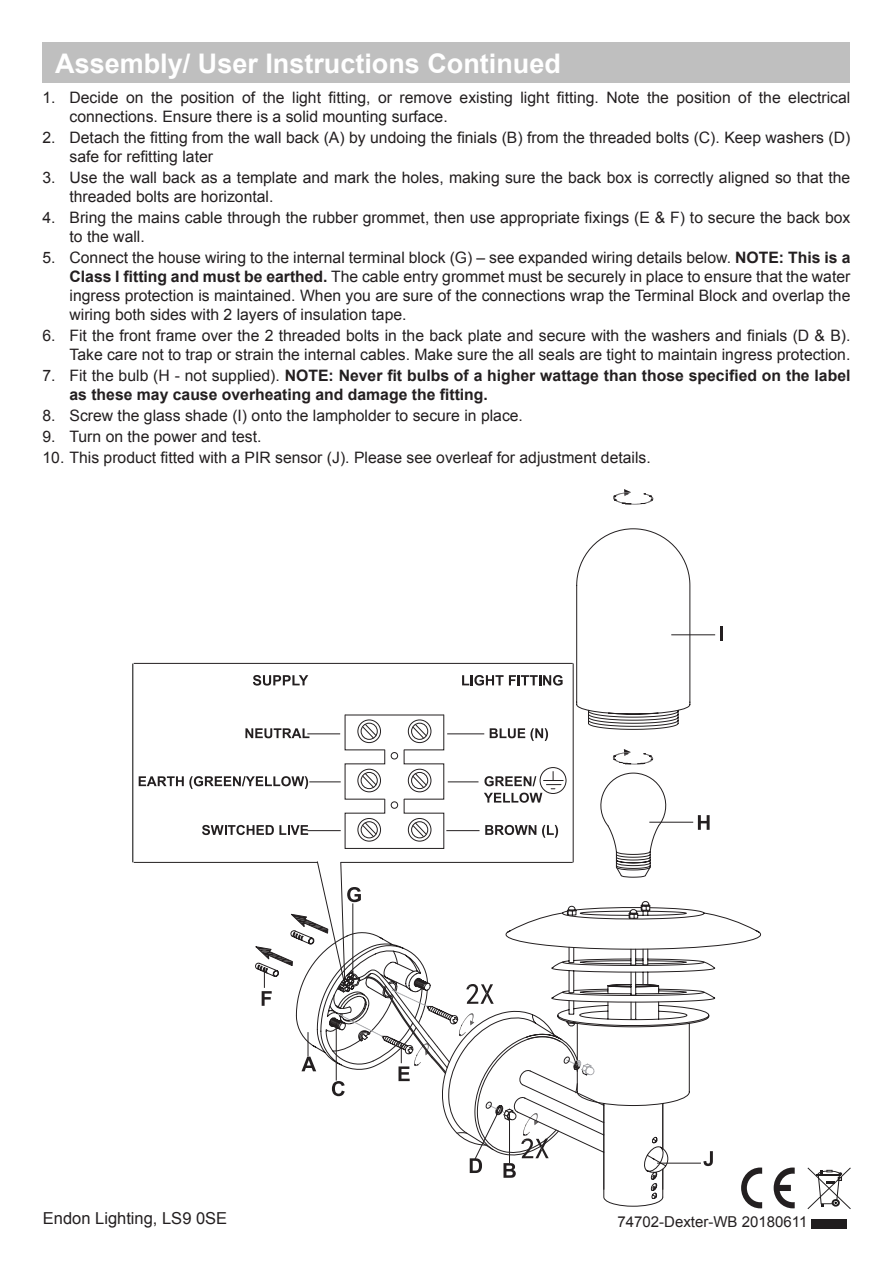
<style>
.page{position:relative;width:893px;height:1263px;background:#fff}
.page>*{position:absolute;margin:0;border:0;box-sizing:border-box;transform-origin:0 0}
.t1{font:700 27px "Arial";color:#fff}
.t2{font:16.5px "Arial";color:#231f20}
.t3{font:15.75px/18.9px "Arial";color:#231f20}
.t4{font:700 15.75px/18.9px "Arial";color:#231f20}
.t5{font:15px "Arial";color:#231f20}
.s1{font-weight:700}
.s2{font-weight:400}
</style>
<div class="page">
<div style="left:43px;top:43px;width:807px;height:40px;background:#bfbfbf"></div>
<svg style="left:741px;top:1167px;width:21px;height:41px"></svg>
<svg style="left:774px;top:1167px;width:21px;height:41px"></svg>
<svg style="left:807px;top:1167px;width:44px;height:42px"></svg>
<div style="left:811px;top:1219px;width:36px;height:9px;background:#201d1e"></div>
<svg style="left:499px;top:528px;width:262px;height:471px"></svg>
<svg style="left:613px;top:489px;width:40px;height:16px"></svg>
<svg style="left:253px;top:675px;width:55px;height:10px"></svg>
<svg style="left:462px;top:675px;width:101px;height:10px"></svg>
<hr style="left:134px;top:862px;width:183px;height:1px;background:#231f20">
<hr style="left:573px;top:663px;width:1px;height:199px;background:#231f20">
<hr style="left:134px;top:663px;width:439px;height:1px;background:#231f20">
<hr style="left:671px;top:634px;width:44px;height:1px;background:#231f20">
<hr style="left:720px;top:626px;width:3px;height:14px;background:#231f20">
<svg style="left:139px;top:714px;width:576px;height:492px"></svg>
<hr style="left:133px;top:664px;width:1px;height:198px;background:#000">
<p class="t1" style="left:55px;top:45px;width:507px">Assembly/ User Instructions Continued</p>
<p class="t3" style="left:70px;top:88px;width:782px;text-indent:-27px">1. Decide on the position of the light fitting, or remove existing light fitting. Note the position of the electrical connections. Ensure there is a solid mounting surface.</p>
<p class="t3" style="left:70px;top:128px;width:782px;text-indent:-27px">2. Detach the fitting from the wall back (A) by undoing the finials (B) from the threaded bolts (C). Keep washers (D) safe for refitting later</p>
<p class="t3" style="left:70px;top:168px;width:782px;text-indent:-27px">3. Use the wall back as a template and mark the holes, making sure the back box is correctly aligned so that the threaded bolts are horizontal.</p>
<p class="t3" style="left:70px;top:208px;width:782px;text-indent:-27px">4. Bring the mains cable through the rubber grommet, then use appropriate fixings (E &amp; F) to secure the back box to the wall.</p>
<p class="t3" style="left:70px;top:248px;width:782px;text-align:justify;text-indent:-27px">5. Connect the house wiring to the internal terminal block (G) – see expanded wiring details below. <span class="s1">NOTE: This is a Class I fitting and must be earthed.</span> The cable entry grommet must be securely in place to ensure that the water ingress protection is maintained. When you are sure of the connections wrap the Terminal Block and overlap the wiring both sides with 2 layers of insulation tape.</p>
<p class="t3" style="left:43px;top:326px;width:809px;text-align:right">6. Fit the front frame over the 2 threaded bolts in the back plate and secure with the washers and finials (D &amp; B).<br>Take care not to trap or strain the internal cables. Make sure the all seals are tight to maintain ingress protection.</p>
<p class="t4" style="left:70px;top:366px;width:782px;text-indent:-27px"><span class="s2">7. Fit the bulb (H - not supplied).</span> NOTE: Never fit bulbs of a higher wattage than those specified on the label as these may cause overheating and damage the fitting.</p>
<p class="t3" style="left:43px;top:406px;width:482px">8. Screw the glass shade (I) onto the lampholder to secure in place.</p>
<p class="t3" style="left:43px;top:427px;width:221px">9. Turn on the power and test.</p>
<p class="t3" style="left:43px;top:448px;width:610px">10. This product fitted with a PIR sensor (J). Please see overleaf for adjustment details.</p>
<p class="t2" style="left:43px;top:1207px;width:186px">Endon Lighting, LS9 0SE</p>
<p class="t5" style="left:618px;top:1212px;width:191px">74702-Dexter-WB 20180611</p>
</div>
